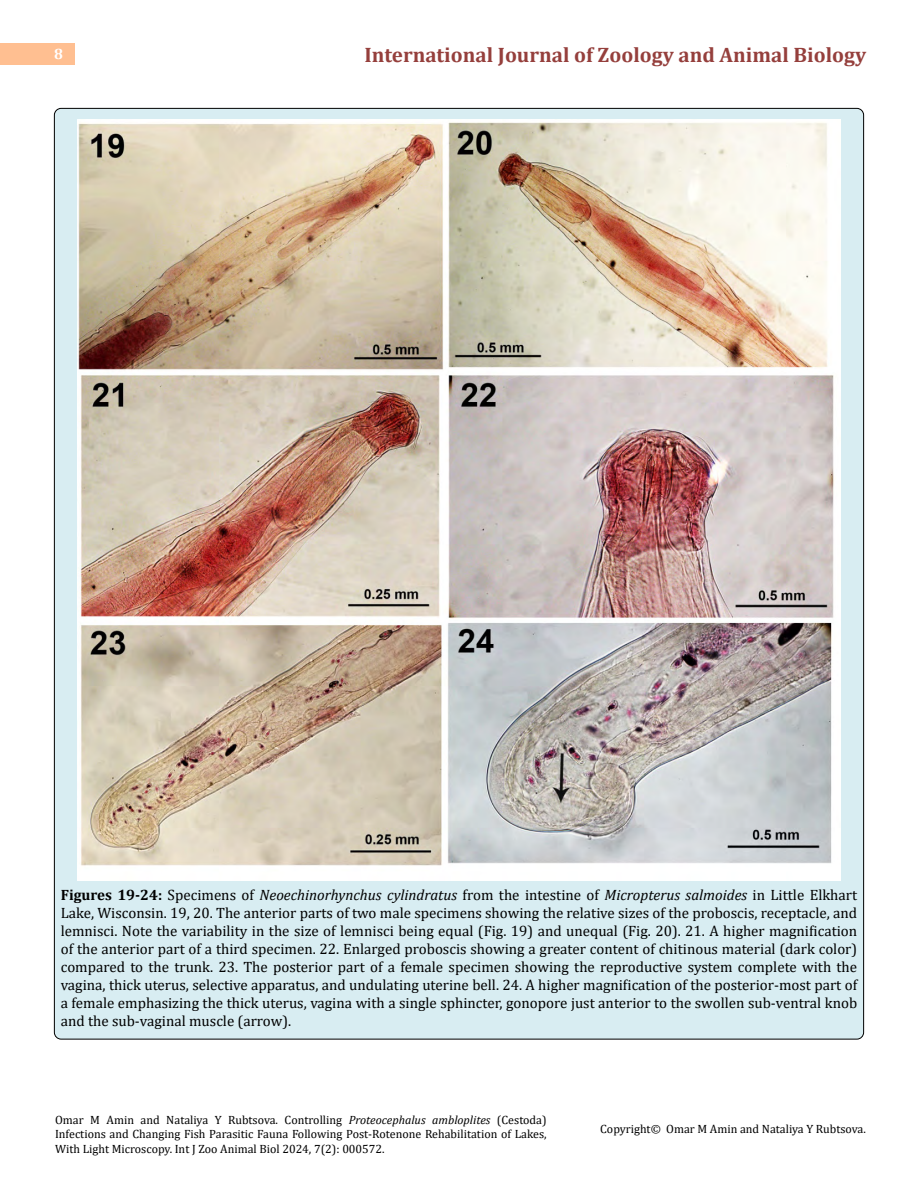
<style>
.page{position:relative;width:918px;height:1188px;background:#fff}
.page>*{position:absolute;margin:0;border:0;box-sizing:border-box;transform-origin:0 0}
.t1{font:700 21px "Cambria";color:#953f3c}
.t2{font:15px/18px "Cambria";color:#000;text-align:justify}
.t3{font:700 15px "Cambria";color:#fff}
.t4{font:12px/14.4px "Cambria";color:#000;text-align:justify}
.s1{font-weight:700}
.s2{font-style:italic}
</style>
<div class="page">
<div style="left:0;top:43px;width:75px;height:21px;background:#ffbf91"></div>
<div style="left:54px;top:108px;width:810px;height:931px;background:#d8edf2;border-radius:7px"></div>
<img style="left:78px;top:120px;width:762px;height:761px">
<p class="t3" style="left:54px;top:44px;width:10px">8</p>
<h1 class="t1" style="left:364px;top:40px;width:503px">International Journal of Zoology and Animal Biology</h1>
<p class="t2" style="left:61px;top:886px;width:798px"><span class="s1">Figures 19-24:</span> Specimens of <span class="s2">Neoechinorhynchus cylindratus</span> from the intestine of <span class="s2">Micropterus salmoides</span> in Little Elkhart Lake, Wisconsin. 19, 20. The anterior parts of two male specimens showing the relative sizes of the proboscis, receptacle, and lemnisci. Note the variability in the size of lemnisci being equal (Fig. 19) and unequal (Fig. 20). 21. A higher magnification of the anterior part of a third specimen. 22. Enlarged proboscis showing a greater content of chitinous material (dark color) compared to the trunk. 23. The posterior part of a female specimen showing the reproductive system complete with the vagina, thick uterus, selective apparatus, and undulating uterine bell. 24. A higher magnification of the posterior-most part of a female emphasizing the thick uterus, vagina with a single sphincter, gonopore just anterior to the swollen sub-ventral knob and the sub-vaginal muscle (arrow).</p>
<p class="t4" style="left:55px;top:1113px;width:493px">Omar M Amin and Nataliya Y Rubtsova. Controlling <span class="s2">Proteocephalus ambloplites</span> (Cestoda)<br>Infections and Changing Fish Parasitic Fauna Following Post-Rotenone Rehabilitation of Lakes, With Light Microscopy. Int J Zoo Animal Biol 2024, 7(2): 000572.</p>
<p class="t4" style="left:600px;top:1121px;width:267px">Copyright© Omar M Amin and Nataliya Y Rubtsova.</p>
</div>
